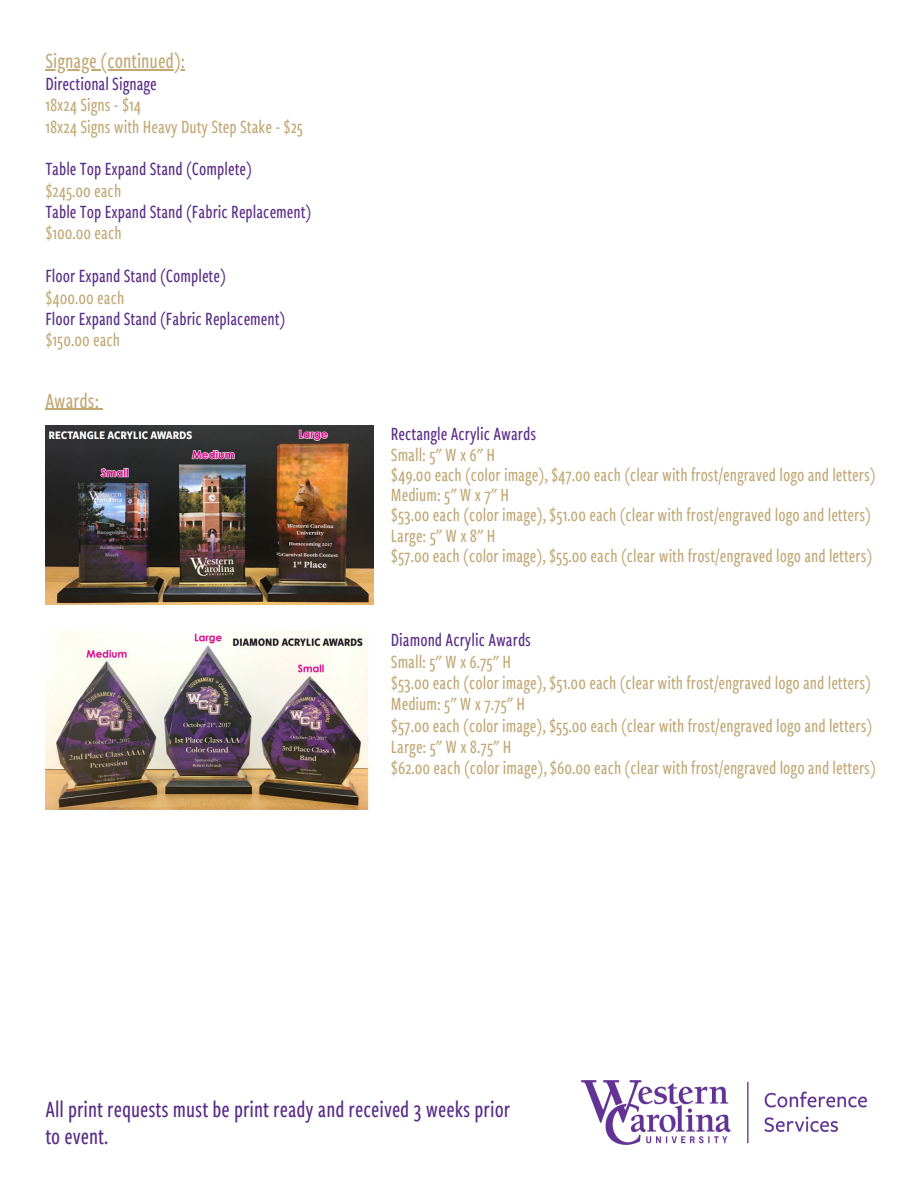
<style>
.page{position:relative;width:918px;height:1188px;background:#fff}
.page>*{position:absolute;margin:0;border:0;box-sizing:border-box;transform-origin:0 0}
.t1{font:500 24.3px/27px "Freight Sans Cmp Pro";color:#592c88}
.t2{font:500 22.5px "Freight Sans Cmp Pro";color:#c1a875}
.t3{font:500 19.5px/21.3px "Freight Sans Cmp Pro";color:#c1a875}
.t4{font:500 19.5px "Freight Sans Cmp Pro";color:#592c88}
</style>
<div class="page">
<img style="left:45px;top:426px;width:329px;height:179px">
<img style="left:45px;top:631px;width:324px;height:179px">
<hr style="left:45px;top:409px;width:54px;height:1px;background:#c1a875">
<hr style="left:45px;top:70px;width:140px;height:1px;background:#c1a875">
<img style="left:582px;top:1081px;width:284px;height:64px">
<p class="t2" style="left:45px;top:52px;width:141px">Signage (continued):</p>
<p class="t4" style="left:45px;top:75px;width:113px">Directional Signage</p>
<p class="t3" style="left:45px;top:96px;width:259px">18x24 Signs - $14<br>18x24 Signs with Heavy Duty Step Stake - $25</p>
<p class="t4" style="left:45px;top:161px;width:208px">Table Top Expand Stand (Complete)</p>
<p class="t3" style="left:45px;top:181px;width:77px">$245.00 each</p>
<p class="t4" style="left:45px;top:203px;width:268px">Table Top Expand Stand (Fabric Replacement)</p>
<p class="t3" style="left:45px;top:224px;width:78px">$100.00 each</p>
<p class="t4" style="left:45px;top:268px;width:182px">Floor Expand Stand (Complete)</p>
<p class="t3" style="left:45px;top:288px;width:80px">$400.00 each</p>
<p class="t4" style="left:45px;top:310px;width:242px">Floor Expand Stand (Fabric Replacement)</p>
<p class="t3" style="left:45px;top:331px;width:76px">$150.00 each</p>
<p class="t2" style="left:45px;top:391px;width:55px">Awards:</p>
<p class="t4" style="left:391px;top:426px;width:147px">Rectangle Acrylic Awards</p>
<p class="t3" style="left:391px;top:446px;width:486px;line-height:20.2px">Small: 5" W x 6" H<br>$49.00 each (color image), $47.00 each (clear with frost/engraved logo and letters)<br>Medium: 5" W x 7" H<br>$53.00 each (color image), $51.00 each (clear with frost/engraved logo and letters)<br>Large: 5" W x 8" H<br>$57.00 each (color image), $55.00 each (clear with frost/engraved logo and letters)</p>
<p class="t4" style="left:391px;top:632px;width:142px">Diamond Acrylic Awards</p>
<p class="t3" style="left:391px;top:652px;width:487px">Small: 5" W x 6.75" H<br>$53.00 each (color image), $51.00 each (clear with frost/engraved logo and letters)<br>Medium: 5" W x 7.75" H<br>$57.00 each (color image), $55.00 each (clear with frost/engraved logo and letters)<br>Large: 5" W x 8.75" H<br>$62.00 each (color image), $60.00 each (clear with frost/engraved logo and letters)</p>
<p class="t1" style="left:45px;top:1097px;width:466px">All print requests must be print ready and received 3 weeks prior to event.</p>
</div>
